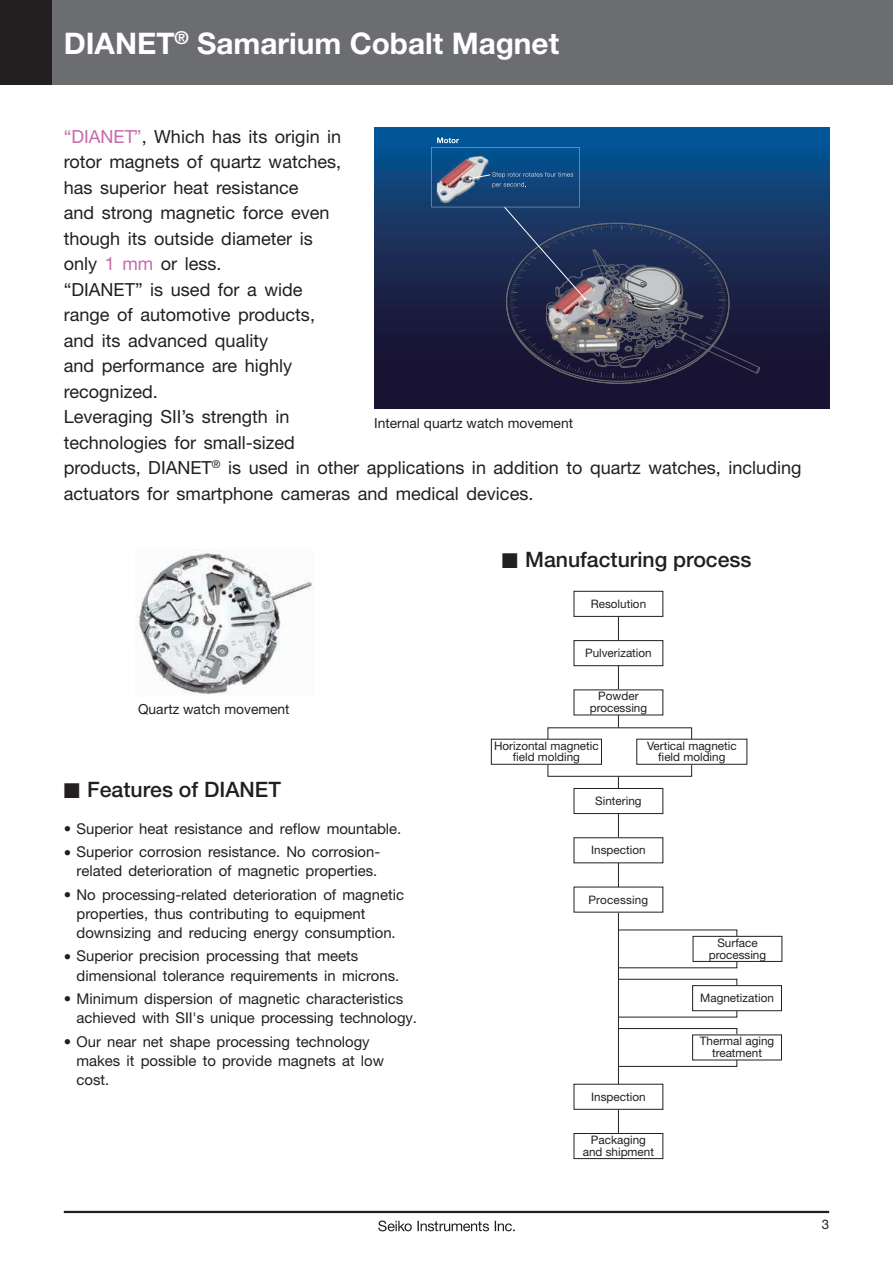
<style>
.page{position:relative;width:893px;height:1263px;background:#fff}
.page>*{position:absolute;margin:0;border:0;box-sizing:border-box;transform-origin:0 0}
.t1{font:700 29.7px "Helvetica Neue LT Std";color:#fff}
.t2{font:500 21.3px "Helvetica Neue LT Std";color:#231f20}
.t3{font:18px/25.5px "Helvetica Neue LT Std";color:#231f20}
.t4{font:14.85px/19.2px "Helvetica Neue LT Std";color:#231f20}
.t5{font:13.8px "Helvetica Neue LT Std";color:#231f20}
.t6{font:13.35px "Helvetica Neue LT Std";color:#231f20}
.t7{font:11.7px/11.7px "Helvetica Neue LT Std";color:#231f20;text-align:center}
.s1{color:#c66aaa}
</style>
<div class="page">
<hr style="left:64px;top:1211px;width:765px;height:2px;background:#231f20">
<div style="left:0;top:0;width:893px;height:85px;background:#6c6d70"></div>
<div style="left:0;top:0;width:51px;height:85px;background:#231f20"></div>
<svg style="left:378px;top:1220px;width:137px;height:11px"></svg>
<div style="left:618px;top:1028px;width:119px;height:38px;border:1px solid #231f20"></div>
<div style="left:618px;top:979px;width:119px;height:38px;border:1px solid #231f20"></div>
<hr style="left:618px;top:611px;width:1px;height:117px;background:#231f20">
<hr style="left:618px;top:776px;width:1px;height:376px;background:#231f20">
<img style="left:374px;top:128px;width:455px;height:280px">
<img style="left:421px;top:142px;width:10px;height:72px">
<svg style="left:431px;top:138px;width:329px;height:246px;background:#283d62"></svg>
<div style="left:574px;top:591px;width:89px;height:25px;background:#fff"></div>
<div style="left:574px;top:591px;width:89px;height:26px;border:1px solid #231f20"></div>
<div style="left:574px;top:838px;width:89px;height:25px;background:#fff"></div>
<div style="left:574px;top:837px;width:89px;height:26px;border:1px solid #231f20"></div>
<div style="left:574px;top:641px;width:89px;height:25px;background:#fff"></div>
<div style="left:574px;top:640px;width:89px;height:26px;border:1px solid #231f20"></div>
<div style="left:574px;top:887px;width:89px;height:25px;background:#fff"></div>
<div style="left:574px;top:690px;width:89px;height:25px;background:#fff"></div>
<div style="left:693px;top:936px;width:89px;height:26px;border:1px solid #231f20"></div>
<div style="left:693px;top:986px;width:88px;height:25px;background:#fff"></div>
<div style="left:692px;top:985px;width:90px;height:26px;border:1px solid #231f20"></div>
<div style="left:574px;top:1084px;width:89px;height:25px;background:#fff"></div>
<div style="left:574px;top:788px;width:89px;height:25px;background:#fff"></div>
<div style="left:574px;top:788px;width:89px;height:26px;border:1px solid #231f20"></div>
<div style="left:693px;top:1035px;width:88px;height:25px;background:#fff"></div>
<div style="left:574px;top:1133px;width:89px;height:25px;background:#fff"></div>
<div style="left:574px;top:1133px;width:89px;height:26px;border:1px solid #231f20"></div>
<img style="left:136px;top:550px;width:178px;height:144px">
<h1 class="t1" style="left:64px;top:26px;width:497px">DIANET<sup>®</sup> Samarium Cobalt Magnet</h1>
<p class="t3" style="left:64px;top:123px;width:739px"><span class="s1">“DIANET”</span>, Which has its origin in<br>rotor magnets of quartz watches,<br>has superior heat resistance<br>and strong magnetic force even<br>though its outside diameter is<br>only <span class="s1">1 mm</span> or less.<br>“DIANET” is used for a wide<br>range of automotive products,<br>and its advanced quality<br>and performance are highly<br>recognized.<br>Leveraging SII’s strength in<br>technologies for small-sized<br>products, DIANET<sup>®</sup> is used in other applications in addition to quartz watches, including actuators for smartphone cameras and medical devices.</p>
<p class="t5" style="left:374px;top:415px;width:200px">Internal quartz watch movement</p>
<h2 class="t2" style="left:502px;top:546px;width:251px">■ Manufacturing process</h2>
<p class="t7" style="left:591px;top:597px;width:57px">Resolution</p>
<p class="t5" style="left:138px;top:701px;width:153px">Quartz watch movement</p>
<h2 class="t2" style="left:64px;top:777px;width:219px">■ Features of DIANET</h2>
<p class="t4" style="left:64px;top:819px;width:339px">• Superior heat resistance and reflow mountable.</p>
<p class="t4" style="left:64px;top:842px;width:318px;text-align:right">• Superior corrosion resistance. No corrosion&shy;related deterioration of magnetic properties.</p>
<p class="t4" style="left:77px;top:885px;width:329px;text-indent:-13px">• No processing-related deterioration of magnetic properties, thus contributing to equipment downsizing and reducing energy consumption.</p>
<p class="t4" style="left:77px;top:946px;width:324px;text-indent:-13px">• Superior precision processing that meets dimensional tolerance requirements in microns.</p>
<p class="t4" style="left:77px;top:989px;width:342px;text-indent:-13px">• Minimum dispersion of magnetic characteristics achieved with SII's unique processing technology.</p>
<p class="t4" style="left:77px;top:1031px;width:309px;text-indent:-13px">• Our near net shape processing technology makes it possible to provide magnets at low cost.</p>
<p class="t7" style="left:585px;top:647px;width:68px">Pulverization</p>
<p class="t7" style="left:590px;top:690px;width:59px">Powder processing</p>
<p class="t7" style="left:494px;top:739px;width:106px">Horizontal magnetic field molding</p>
<p class="t7" style="left:647px;top:739px;width:91px">Vertical magnetic field molding</p>
<p class="t7" style="left:595px;top:795px;width:48px">Sintering</p>
<p class="t7" style="left:591px;top:844px;width:56px">Inspection</p>
<p class="t7" style="left:588px;top:894px;width:61px">Processing</p>
<p class="t7" style="left:591px;top:1090px;width:56px">Inspection</p>
<p class="t7" style="left:583px;top:1134px;width:73px">Packaging and shipment</p>
<p class="t7" style="left:709px;top:937px;width:59px">Surface processing</p>
<p class="t7" style="left:700px;top:992px;width:75px">Magnetization</p>
<p class="t7" style="left:700px;top:1035px;width:76px">Thermal aging treatment</p>
<p class="t6" style="left:822px;top:1217px;width:9px">3</p>
</div>
